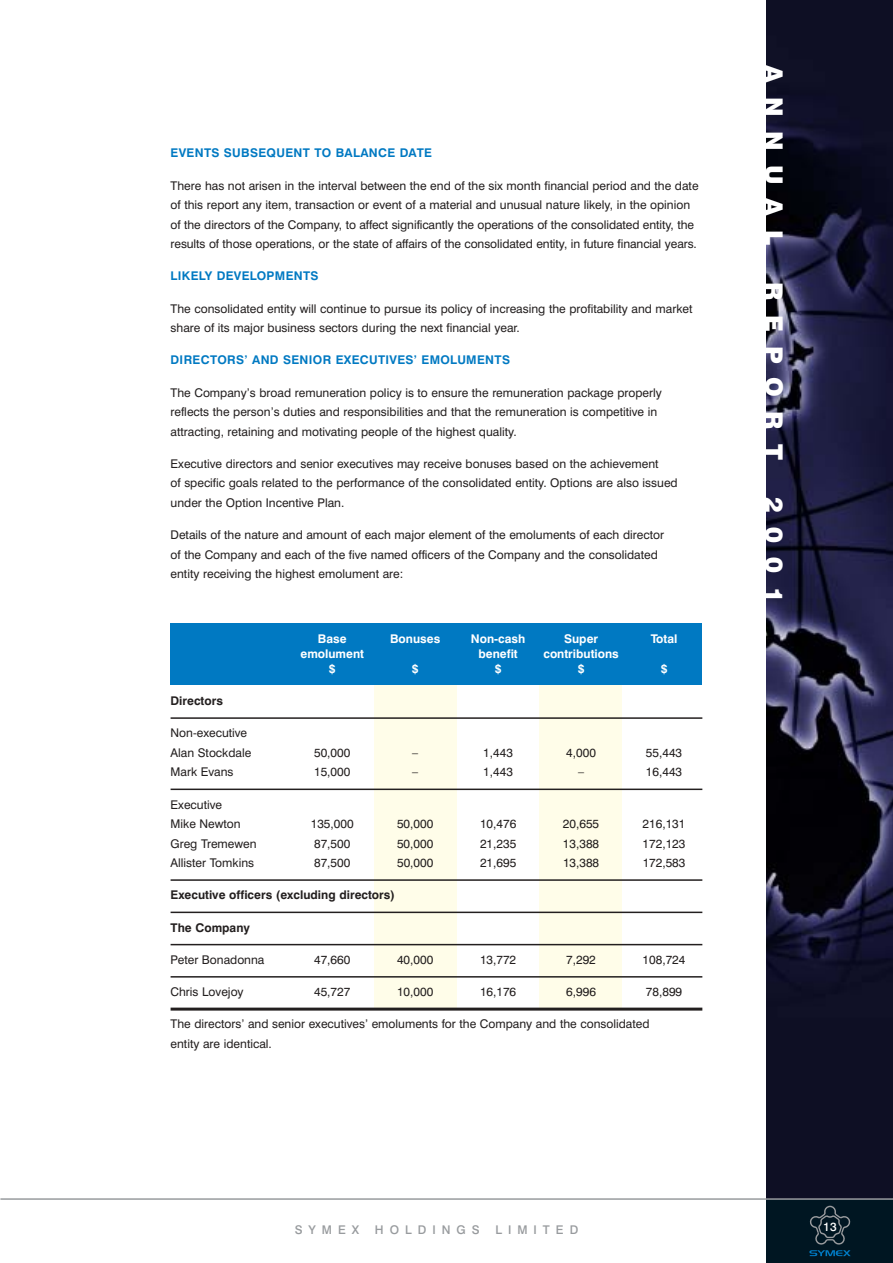
<style>
.page{position:relative;width:893px;height:1263px;background:#fff}
.page>*{position:absolute;margin:0;border:0;box-sizing:border-box;transform-origin:0 0}
.t1{font:900 24px "Swiss 721 BT";letter-spacing:.59em;color:#fff}
.t2{font:12px/19.5px "Swiss 721 BT";color:#231f1f}
.t3{font:700 12px "Swiss 721 BT";letter-spacing:.03em;color:#0079c2}
.t4{font:700 12px "Swiss 721 BT";color:#fff}
.t5{font:700 12px "Swiss 721 BT";color:#231f1f}
.t6{font:500 12px "Swiss 721 BT";letter-spacing:.5em;color:#989b9e}
.t7{font:500 12px "Swiss 721 BT";color:#fff}
</style>
<div class="page">
<div style="left:375px;top:686px;width:82px;height:322px;background:#fffde9"></div>
<div style="left:539px;top:686px;width:82px;height:322px;background:#fffde9"></div>
<div style="left:170px;top:624px;width:532px;height:61px;background:#0079c2"></div>
<hr style="left:170px;top:717px;width:532px;height:2px;background:#231f1f">
<hr style="left:170px;top:789px;width:532px;height:1px;background:#231f1f">
<hr style="left:170px;top:879px;width:532px;height:2px;background:#231f1f">
<hr style="left:170px;top:912px;width:532px;height:1px;background:#231f1f">
<hr style="left:170px;top:944px;width:532px;height:1px;background:#231f1f">
<hr style="left:170px;top:976px;width:532px;height:2px;background:#231f1f">
<hr style="left:170px;top:1008px;width:532px;height:3px;background:#231f1f">
<img style="left:766px;top:0;width:126px;height:1198px">
<div style="left:766px;top:1199px;width:126px;height:64px;background:#001622"></div>
<svg style="left:809px;top:1206px;width:41px;height:50px"></svg>
<hr style="left:0;top:1198px;width:892px;height:2px;background:#989b9e">
<p class="t3" style="left:170px;top:149px;width:263px">EVENTS SUBSEQUENT TO BALANCE DATE</p>
<p class="t2" style="left:170px;top:177px;width:529px">There has not arisen in the interval between the end of the six month financial period and the date of this report any item, transaction or event of a material and unusual nature likely, in the opinion of the directors of the Company, to affect significantly the operations of the consolidated entity, the results of those operations, or the state of affairs of the consolidated entity, in future financial years.</p>
<p class="t3" style="left:170px;top:272px;width:149px">LIKELY DEVELOPMENTS</p>
<p class="t2" style="left:170px;top:300px;width:523px">The consolidated entity will continue to pursue its policy of increasing the profitability and market share of its major business sectors during the next financial year.</p>
<p class="t3" style="left:170px;top:356px;width:341px">DIRECTORS’ AND SENIOR EXECUTIVES’ EMOLUMENTS</p>
<p class="t2" style="left:170px;top:384px;width:493px">The Company’s broad remuneration policy is to ensure the remuneration package properly reflects the person’s duties and responsibilities and that the remuneration is competitive in attracting, retaining and motivating people of the highest quality.</p>
<p class="t2" style="left:170px;top:455px;width:508px">Executive directors and senior executives may receive bonuses based on the achievement<br>of specific goals related to the performance of the consolidated entity. Options are also issued under the Option Incentive Plan.</p>
<p class="t2" style="left:170px;top:526px;width:495px">Details of the nature and amount of each major element of the emoluments of each director of the Company and each of the five named officers of the Company and the consolidated entity receiving the highest emolument are:</p>
<p class="t5" style="left:170px;top:696px;width:54px">Directors</p>
<p class="t2" style="left:170px;top:724px;width:82px">Non-executive<br>Alan Stockdale</p>
<p class="t4" style="left:318px;top:634px;width:30px">Base</p>
<p class="t4" style="left:390px;top:634px;width:52px">Bonuses</p>
<p class="t4" style="left:471px;top:634px;width:56px">Non-cash</p>
<p class="t4" style="left:564px;top:634px;width:35px">Super</p>
<p class="t4" style="left:650px;top:634px;width:28px">Total</p>
<p class="t4" style="left:300px;top:649px;width:65px">emolument</p>
<p class="t4" style="left:478px;top:649px;width:41px">benefit</p>
<p class="t4" style="left:543px;top:649px;width:77px">contributions</p>
<p class="t4" style="left:329px;top:664px;width:8px">$</p>
<p class="t4" style="left:412px;top:664px;width:8px">$</p>
<p class="t4" style="left:494px;top:664px;width:8px">$</p>
<p class="t4" style="left:577px;top:664px;width:8px">$</p>
<p class="t4" style="left:660px;top:664px;width:8px">$</p>
<p class="t2" style="left:314px;top:744px;width:38px">50,000</p>
<p class="t2" style="left:412px;top:744px;width:7px">–</p>
<p class="t2" style="left:483px;top:744px;width:31px">1,443</p>
<p class="t2" style="left:566px;top:744px;width:31px">4,000</p>
<p class="t2" style="left:646px;top:744px;width:38px">55,443</p>
<p class="t2" style="left:170px;top:763px;width:64px">Mark Evans</p>
<p class="t2" style="left:314px;top:763px;width:38px">15,000</p>
<p class="t2" style="left:412px;top:763px;width:7px">–</p>
<p class="t2" style="left:483px;top:763px;width:31px">1,443</p>
<p class="t2" style="left:578px;top:763px;width:7px">–</p>
<p class="t2" style="left:646px;top:763px;width:38px">16,443</p>
<p class="t2" style="left:170px;top:796px;width:72px">Executive<br>Mike Newton</p>
<p class="t2" style="left:311px;top:815px;width:44px">135,000</p>
<p class="t2" style="left:397px;top:815px;width:38px">50,000</p>
<p class="t2" style="left:480px;top:815px;width:38px">10,476</p>
<p class="t2" style="left:563px;top:815px;width:38px">20,655</p>
<p class="t2" style="left:642px;top:815px;width:44px">216,131</p>
<p class="t2" style="left:170px;top:835px;width:87px">Greg Tremewen</p>
<p class="t2" style="left:314px;top:835px;width:38px">87,500</p>
<p class="t2" style="left:397px;top:835px;width:38px">50,000</p>
<p class="t2" style="left:480px;top:835px;width:38px">21,235</p>
<p class="t2" style="left:563px;top:835px;width:38px">13,388</p>
<p class="t2" style="left:642px;top:835px;width:44px">172,123</p>
<p class="t2" style="left:170px;top:854px;width:85px">Allister Tomkins</p>
<p class="t2" style="left:314px;top:854px;width:38px">87,500</p>
<p class="t2" style="left:397px;top:854px;width:38px">50,000</p>
<p class="t2" style="left:480px;top:854px;width:38px">21,695</p>
<p class="t2" style="left:563px;top:854px;width:38px">13,388</p>
<p class="t2" style="left:642px;top:854px;width:44px">172,583</p>
<p class="t5" style="left:170px;top:891px;width:226px">Executive officers (excluding directors)</p>
<p class="t5" style="left:170px;top:923px;width:81px">The Company</p>
<p class="t2" style="left:170px;top:951px;width:95px">Peter Bonadonna</p>
<p class="t2" style="left:314px;top:951px;width:38px">47,660</p>
<p class="t2" style="left:397px;top:951px;width:38px">40,000</p>
<p class="t2" style="left:480px;top:951px;width:38px">13,772</p>
<p class="t2" style="left:566px;top:951px;width:31px">7,292</p>
<p class="t2" style="left:642px;top:951px;width:44px">108,724</p>
<p class="t2" style="left:170px;top:983px;width:75px">Chris Lovejoy</p>
<p class="t2" style="left:314px;top:983px;width:38px">45,727</p>
<p class="t2" style="left:397px;top:983px;width:38px">10,000</p>
<p class="t2" style="left:480px;top:983px;width:38px">16,176</p>
<p class="t2" style="left:566px;top:983px;width:31px">6,996</p>
<p class="t2" style="left:646px;top:983px;width:38px">78,899</p>
<p class="t2" style="left:170px;top:1015px;width:480px">The directors’ and senior executives’ emoluments for the Company and the consolidated entity are identical.</p>
<h1 class="t1" style="left:782px;top:65px;width:181px;rotate:90deg">ANNUAL</h1>
<h1 class="t1" style="left:782px;top:282px;width:179px;rotate:90deg">REPORT</h1>
<h1 class="t1" style="left:782px;top:497px;width:107px;rotate:90deg">2001</h1>
<p class="t6" style="left:295px;top:1225px;width:66px">SYMEX</p>
<p class="t6" style="left:375px;top:1225px;width:106px">HOLDINGS</p>
<p class="t6" style="left:495px;top:1225px;width:84px">LIMITED</p>
<p class="t7" style="left:823px;top:1222px;width:15px">13</p>
</div>
